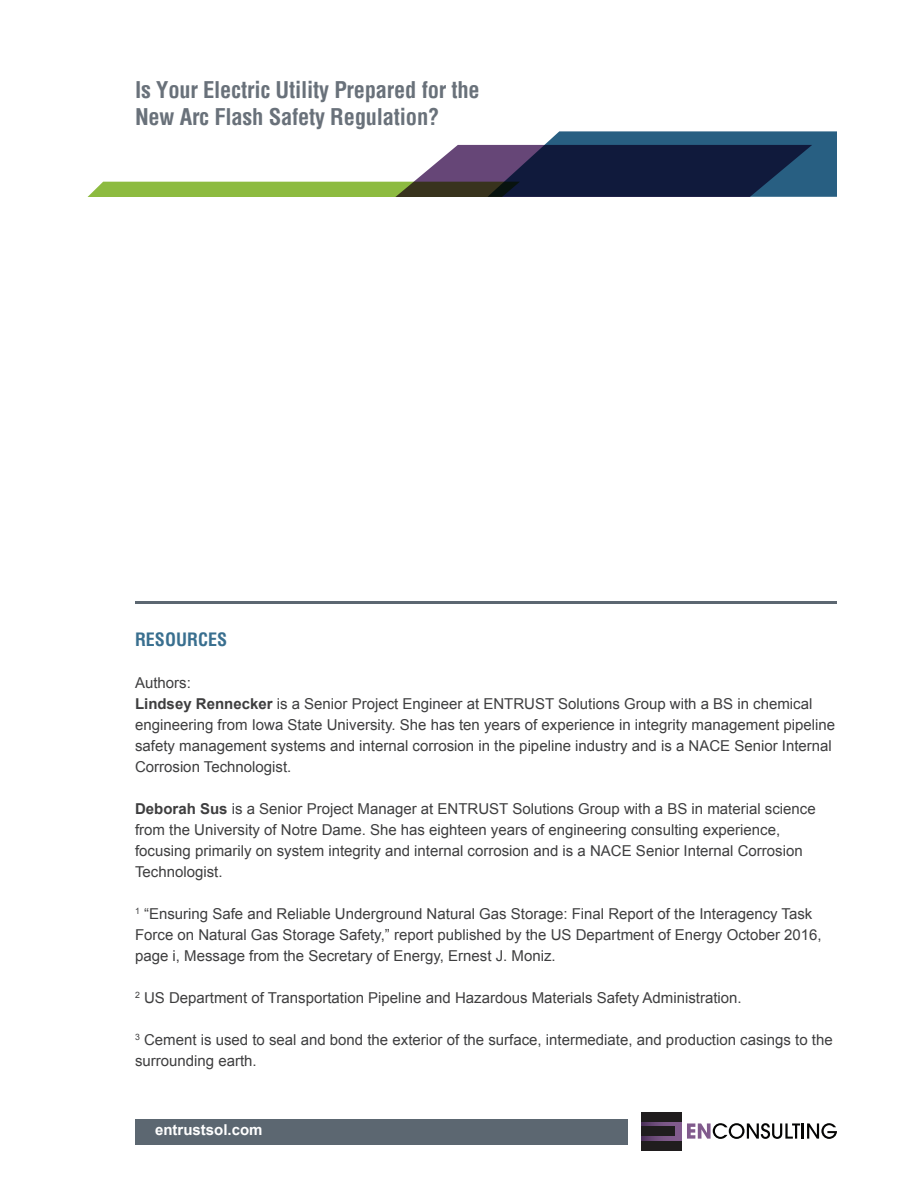
<style>
.page{position:relative;width:918px;height:1188px;background:#fff}
.page>*{position:absolute;margin:0;border:0;box-sizing:border-box;transform-origin:0 0}
.t1{font:700 condensed 22.5px/27px "Helvetica";letter-spacing:-.01em;color:#69717a}
.t2{font:700 condensed 18px "Helvetica";color:#396f8f}
.t3{font:15px/21px "Arial";color:#3e3e3f}
.t4{font:700 15px "Arial";color:#fff}
.s1{font-weight:700}
</style>
<div class="page">
<svg style="left:87px;top:131px;width:750px;height:66px"></svg>
<div style="left:135px;top:1119px;width:492px;height:25px;background:#5c6771"></div>
<hr style="left:135px;top:601px;width:702px;height:3px;background:#5c6771">
<svg style="left:642px;top:1121px;width:40px;height:21px"></svg>
<svg style="left:687px;top:1123px;width:150px;height:16px"></svg>
<div style="left:642px;top:1112px;width:40px;height:9px;background:#201d1e"></div>
<div style="left:642px;top:1127px;width:33px;height:9px;background:#201d1e"></div>
<div style="left:642px;top:1142px;width:40px;height:9px;background:#201d1e"></div>
<h1 class="t1" style="left:135px;top:76px;width:346px">Is Your Electric Utility Prepared for the<br>New Arc Flash Safety Regulation?</h1>
<p class="t2" style="left:135px;top:627px;width:94px">RESOURCES</p>
<p class="t3" style="left:135px;top:672px;width:702px">Authors:<br><span class="s1">Lindsey Rennecker</span> is a Senior Project Engineer at ENTRUST Solutions Group with a BS in chemical engineering from Iowa State University. She has ten years of experience in integrity management pipeline safety management systems and internal corrosion in the pipeline industry and is a NACE Senior Internal Corrosion Technologist.</p>
<p class="t3" style="left:135px;top:798px;width:682px"><span class="s1">Deborah Sus</span> is a Senior Project Manager at ENTRUST Solutions Group with a BS in material science from the University of Notre Dame. She has eighteen years of engineering consulting experience, focusing primarily on system integrity and internal corrosion and is a NACE Senior Internal Corrosion Technologist.</p>
<p class="t3" style="left:135px;top:903px;width:688px"><sup>1</sup> “Ensuring Safe and Reliable Underground Natural Gas Storage: Final Report of the Interagency Task<br>Force on Natural Gas Storage Safety,” report published by the US Department of Energy October 2016, page i, Message from the Secretary of Energy, Ernest J. Moniz.</p>
<p class="t3" style="left:135px;top:987px;width:608px"><sup>2</sup> US Department of Transportation Pipeline and Hazardous Materials Safety Administration.</p>
<p class="t3" style="left:135px;top:1029px;width:699px"><sup>3</sup> Cement is used to seal and bond the exterior of the surface, intermediate, and production casings to the surrounding earth.</p>
<p class="t4" style="left:155px;top:1120px;width:109px">entrustsol.com</p>
</div>
